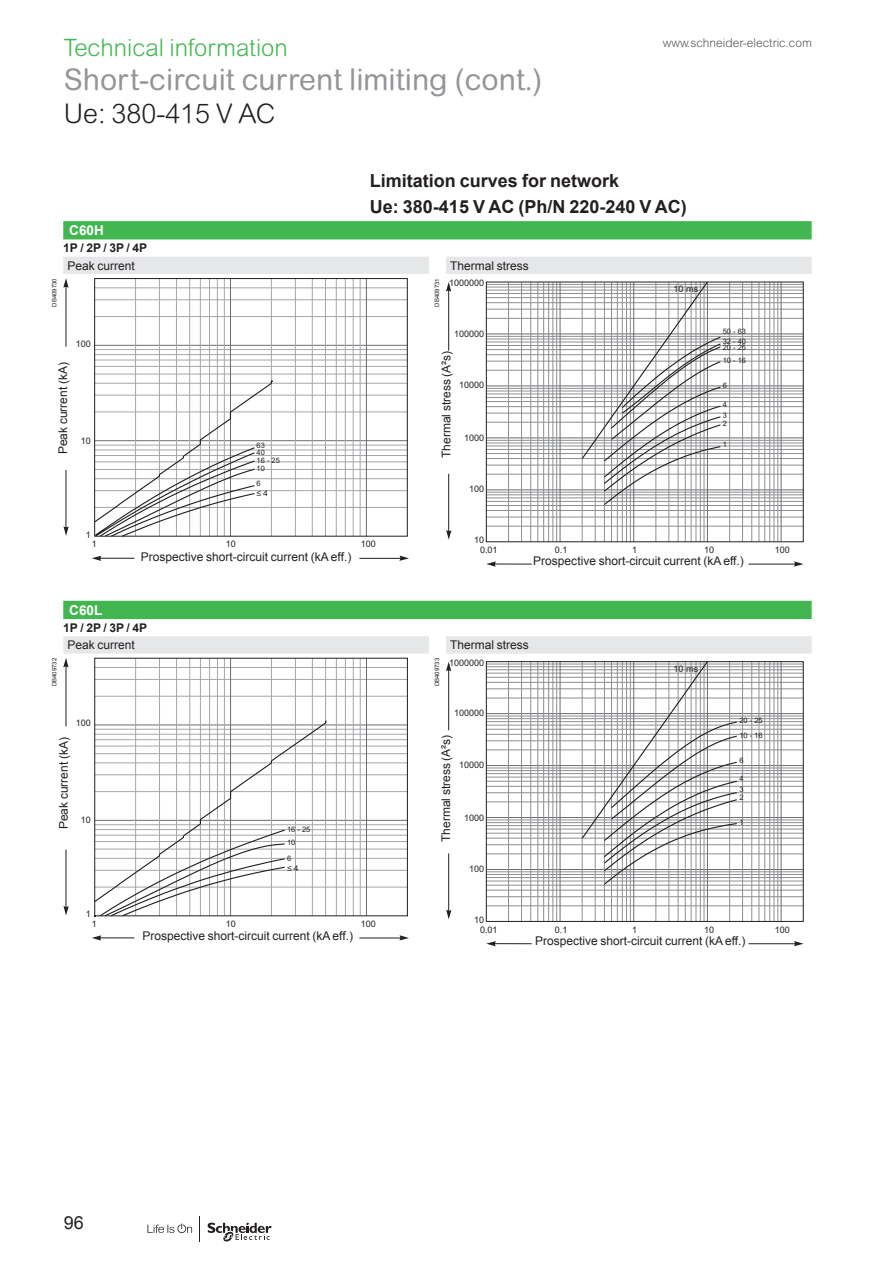
<style>
.page{position:relative;width:893px;height:1263px;background:#fff}
.page>*{position:absolute;margin:0;border:0;box-sizing:border-box;transform-origin:0 0}
.t1{font:30px "Arial Rounded MT Pro";color:#939598}
.t2{font:300 27px "Arial Rounded MT Pro";color:#231f20}
.t3{font:300 24px "Arial Rounded MT Pro";color:#42b751}
.t4{font:700 18px/25.5px "Arial";color:#231f20}
.t5{font:18px "Arial";color:#231f20}
.t6{font:700 13.5px "Arial";color:#fff}
.t7{font:12px "Arial";color:#231f20}
.t8{font:300 12px "Arial Rounded MT Pro";color:#57585a}
.t9{font:700 12px "Arial";color:#231f20}
.t10{font:9px "Arial";letter-spacing:-.005em;color:#231f20}
.t11{font:7.95px "Arial";color:#231f20;scale:1.09 1}
.t12{font:7.5px "Arial";color:#231f20}
.t13{font:6px "Arial";color:#231f20}
</style>
<div class="page">
<svg style="left:147px;top:1223px;width:45px;height:10px"></svg>
<svg style="left:208px;top:1222px;width:64px;height:20px"></svg>
<svg style="left:63px;top:221px;width:749px;height:398px"></svg>
<hr style="left:98px;top:558px;width:36px;height:1px;background:#231f20">
<hr style="left:359px;top:558px;width:44px;height:1px;background:#231f20">
<svg style="left:399px;top:556px;width:10px;height:5px"></svg>
<svg style="left:92px;top:556px;width:9px;height:5px"></svg>
<hr style="left:492px;top:564px;width:40px;height:1px;background:#231f20">
<hr style="left:748px;top:564px;width:50px;height:1px;background:#231f20">
<svg style="left:794px;top:561px;width:9px;height:6px"></svg>
<svg style="left:486px;top:561px;width:10px;height:6px"></svg>
<svg style="left:63px;top:257px;width:749px;height:283px"></svg>
<hr style="left:98px;top:937px;width:36px;height:1px;background:#231f20">
<hr style="left:359px;top:937px;width:44px;height:1px;background:#231f20">
<hr style="left:66px;top:850px;width:1px;height:61px;background:#231f20">
<svg style="left:63px;top:906px;width:6px;height:9px"></svg>
<svg style="left:399px;top:935px;width:10px;height:5px"></svg>
<svg style="left:92px;top:935px;width:9px;height:6px"></svg>
<svg style="left:94px;top:886px;width:314px;height:30px"></svg>
<hr style="left:492px;top:943px;width:40px;height:1px;background:#231f20">
<hr style="left:748px;top:943px;width:50px;height:1px;background:#231f20">
<hr style="left:448px;top:853px;width:1px;height:62px;background:#231f20">
<svg style="left:446px;top:910px;width:5px;height:9px"></svg>
<svg style="left:794px;top:941px;width:9px;height:5px"></svg>
<svg style="left:486px;top:941px;width:10px;height:5px"></svg>
<hr style="left:486px;top:905px;width:317px;height:1px;background:#8d8f92">
<hr style="left:486px;top:896px;width:317px;height:1px;background:#8d8f92">
<hr style="left:486px;top:890px;width:317px;height:1px;background:#8d8f92">
<hr style="left:508px;top:662px;width:1px;height:259px;background:#8d8f92">
<hr style="left:521px;top:662px;width:1px;height:259px;background:#8d8f92">
<hr style="left:530px;top:662px;width:1px;height:259px;background:#8d8f92">
<hr style="left:538px;top:662px;width:1px;height:259px;background:#8d8f92">
<hr style="left:543px;top:662px;width:1px;height:259px;background:#8d8f92">
<hr style="left:548px;top:662px;width:1px;height:259px;background:#8d8f92">
<hr style="left:553px;top:662px;width:1px;height:259px;background:#8d8f92">
<hr style="left:556px;top:662px;width:1px;height:259px;background:#8d8f92">
<hr style="left:582px;top:662px;width:1px;height:259px;background:#8d8f92">
<hr style="left:595px;top:662px;width:1px;height:259px;background:#8d8f92">
<hr style="left:604px;top:662px;width:1px;height:259px;background:#8d8f92">
<hr style="left:611px;top:662px;width:1px;height:259px;background:#8d8f92">
<hr style="left:617px;top:662px;width:1px;height:259px;background:#8d8f92">
<hr style="left:622px;top:662px;width:1px;height:259px;background:#8d8f92">
<hr style="left:626px;top:662px;width:1px;height:259px;background:#8d8f92">
<hr style="left:630px;top:662px;width:1px;height:259px;background:#8d8f92">
<hr style="left:656px;top:662px;width:1px;height:259px;background:#8d8f92">
<hr style="left:669px;top:662px;width:1px;height:259px;background:#8d8f92">
<hr style="left:678px;top:662px;width:1px;height:259px;background:#8d8f92">
<hr style="left:685px;top:662px;width:1px;height:259px;background:#8d8f92">
<hr style="left:691px;top:662px;width:1px;height:259px;background:#8d8f92">
<hr style="left:696px;top:662px;width:1px;height:259px;background:#8d8f92">
<hr style="left:700px;top:662px;width:1px;height:259px;background:#8d8f92">
<hr style="left:704px;top:662px;width:1px;height:259px;background:#8d8f92">
<hr style="left:729px;top:662px;width:1px;height:259px;background:#8d8f92">
<hr style="left:742px;top:662px;width:1px;height:259px;background:#8d8f92">
<hr style="left:751px;top:662px;width:1px;height:259px;background:#8d8f92">
<hr style="left:759px;top:662px;width:1px;height:259px;background:#8d8f92">
<hr style="left:764px;top:662px;width:1px;height:259px;background:#8d8f92">
<hr style="left:769px;top:662px;width:1px;height:259px;background:#8d8f92">
<hr style="left:774px;top:662px;width:1px;height:259px;background:#8d8f92">
<hr style="left:777px;top:662px;width:1px;height:259px;background:#8d8f92">
<hr style="left:560px;top:662px;width:1px;height:259px;background:#6c6d70">
<hr style="left:633px;top:662px;width:1px;height:259px;background:#6c6d70">
<hr style="left:707px;top:662px;width:1px;height:259px;background:#6c6d70">
<hr style="left:781px;top:662px;width:1px;height:259px;background:#6c6d70">
<svg style="left:63px;top:636px;width:749px;height:250px"></svg>
<div style="left:486px;top:661px;width:318px;height:261px;border:1px solid #231f20"></div>
<h3 class="t3" style="left:64px;top:34px;width:226px">Technical information</h3>
<h1 class="t1" style="left:64px;top:62px;width:480px">Short-circuit current limiting (cont.)</h1>
<h2 class="t2" style="left:64px;top:97px;width:213px">Ue: 380-415 V AC</h2>
<p class="t8" style="left:663px;top:36px;width:151px">www.schneider-electric.com</p>
<h3 class="t4" style="left:370px;top:169px;width:318px">Limitation curves for network<br>Ue: 380-415 V AC (Ph/N 220-240 V AC)</h3>
<p class="t6" style="left:69px;top:221px;width:36px">C60H</p>
<p class="t9" style="left:63px;top:240px;width:86px">1P / 2P / 3P / 4P</p>
<p class="t7" style="left:67px;top:258px;width:69px">Peak current</p>
<p class="t7" style="left:450px;top:258px;width:80px">Thermal stress</p>
<p class="t13" style="left:51px;top:307px;width:30px;rotate:-90deg">DB409730</p>
<p class="t10" style="left:76px;top:338px;width:16px">100</p>
<p class="t7" style="left:55px;top:454px;width:94px;rotate:-90deg">Peak current (kA)</p>
<p class="t10" style="left:81px;top:435px;width:11px">10</p>
<p class="t12" style="left:257px;top:440px;width:10px">63</p>
<p class="t12" style="left:257px;top:447px;width:10px">40</p>
<p class="t12" style="left:257px;top:455px;width:25px">16 - 25</p>
<p class="t12" style="left:257px;top:464px;width:10px">10</p>
<p class="t12" style="left:257px;top:478px;width:6px">6</p>
<p class="t11" style="left:257px;top:488px;width:12px">≤ 4</p>
<p class="t13" style="left:433px;top:307px;width:30px;rotate:-90deg">DB409731</p>
<p class="t10" style="left:449px;top:277px;width:36px">1000000</p>
<p class="t10" style="left:454px;top:327px;width:32px">100000</p>
<p class="t7" style="left:439px;top:458px;width:109px;rotate:-90deg">Thermal stress (A²s)</p>
<p class="t10" style="left:459px;top:379px;width:26px">10000</p>
<p class="t10" style="left:464px;top:432px;width:21px">1000</p>
<p class="t10" style="left:469px;top:483px;width:16px">100</p>
<p class="t10" style="left:674px;top:283px;width:26px">10 ms</p>
<p class="t12" style="left:723px;top:327px;width:25px">50 - 63</p>
<p class="t12" style="left:723px;top:336px;width:25px">32 - 40</p>
<p class="t12" style="left:723px;top:343px;width:25px">20 - 25</p>
<p class="t12" style="left:723px;top:355px;width:25px">10 - 16</p>
<p class="t12" style="left:723px;top:381px;width:6px">6</p>
<p class="t12" style="left:723px;top:399px;width:6px">4</p>
<p class="t12" style="left:723px;top:410px;width:6px">3</p>
<p class="t12" style="left:723px;top:418px;width:6px">2</p>
<p class="t12" style="left:723px;top:440px;width:6px">1</p>
<p class="t10" style="left:86px;top:529px;width:7px">1</p>
<p class="t10" style="left:92px;top:538px;width:7px">1</p>
<p class="t10" style="left:226px;top:538px;width:12px">10</p>
<p class="t10" style="left:361px;top:538px;width:17px">100</p>
<p class="t7" style="left:141px;top:548px;width:212px">Prospective short-circuit current (kA eff.)</p>
<p class="t10" style="left:474px;top:534px;width:11px">10</p>
<p class="t10" style="left:480px;top:544px;width:19px">0.01</p>
<p class="t10" style="left:555px;top:544px;width:14px">0.1</p>
<p class="t10" style="left:632px;top:544px;width:7px">1</p>
<p class="t10" style="left:704px;top:544px;width:12px">10</p>
<p class="t10" style="left:775px;top:544px;width:17px">100</p>
<p class="t7" style="left:533px;top:553px;width:212px">Prospective short-circuit current (kA eff.)</p>
<p class="t6" style="left:69px;top:601px;width:35px">C60L</p>
<p class="t9" style="left:63px;top:620px;width:86px">1P / 2P / 3P / 4P</p>
<p class="t7" style="left:67px;top:637px;width:69px">Peak current</p>
<p class="t7" style="left:450px;top:637px;width:80px">Thermal stress</p>
<p class="t13" style="left:51px;top:686px;width:30px;rotate:-90deg">DB409732</p>
<p class="t13" style="left:433px;top:686px;width:30px;rotate:-90deg">DB409733</p>
<p class="t10" style="left:449px;top:656px;width:36px">1000000</p>
<p class="t10" style="left:454px;top:707px;width:32px">100000</p>
<p class="t10" style="left:76px;top:717px;width:16px">100</p>
<p class="t7" style="left:56px;top:829px;width:94px;rotate:-90deg">Peak current (kA)</p>
<p class="t10" style="left:81px;top:814px;width:11px">10</p>
<p class="t12" style="left:287px;top:824px;width:25px">16 - 25</p>
<p class="t11" style="left:287px;top:863px;width:12px">≤ 4</p>
<p class="t12" style="left:287px;top:837px;width:10px">10</p>
<p class="t12" style="left:287px;top:853px;width:6px">6</p>
<p class="t7" style="left:438px;top:842px;width:109px;rotate:-90deg">Thermal stress (A²s)</p>
<p class="t10" style="left:459px;top:758px;width:26px">10000</p>
<p class="t10" style="left:464px;top:812px;width:21px">1000</p>
<p class="t10" style="left:469px;top:863px;width:16px">100</p>
<p class="t10" style="left:674px;top:663px;width:26px">10 ms</p>
<p class="t12" style="left:739px;top:715px;width:25px">20 - 25</p>
<p class="t12" style="left:739px;top:730px;width:25px">10 - 16</p>
<p class="t12" style="left:739px;top:756px;width:6px">6</p>
<p class="t12" style="left:739px;top:774px;width:6px">4</p>
<p class="t12" style="left:739px;top:785px;width:6px">3</p>
<p class="t12" style="left:739px;top:793px;width:6px">2</p>
<p class="t12" style="left:739px;top:817px;width:6px">1</p>
<p class="t10" style="left:86px;top:908px;width:7px">1</p>
<p class="t10" style="left:92px;top:918px;width:7px">1</p>
<p class="t10" style="left:226px;top:918px;width:12px">10</p>
<p class="t10" style="left:361px;top:918px;width:17px">100</p>
<p class="t7" style="left:143px;top:928px;width:212px">Prospective short-circuit current (kA eff.)</p>
<p class="t10" style="left:474px;top:914px;width:11px">10</p>
<p class="t10" style="left:480px;top:924px;width:19px">0.01</p>
<p class="t10" style="left:555px;top:924px;width:14px">0.1</p>
<p class="t10" style="left:632px;top:924px;width:7px">1</p>
<p class="t10" style="left:704px;top:924px;width:12px">10</p>
<p class="t10" style="left:775px;top:924px;width:17px">100</p>
<p class="t7" style="left:535px;top:933px;width:212px">Prospective short-circuit current (kA eff.)</p>
<h3 class="t5" style="left:64px;top:1211px;width:22px">96</h3>
</div>
